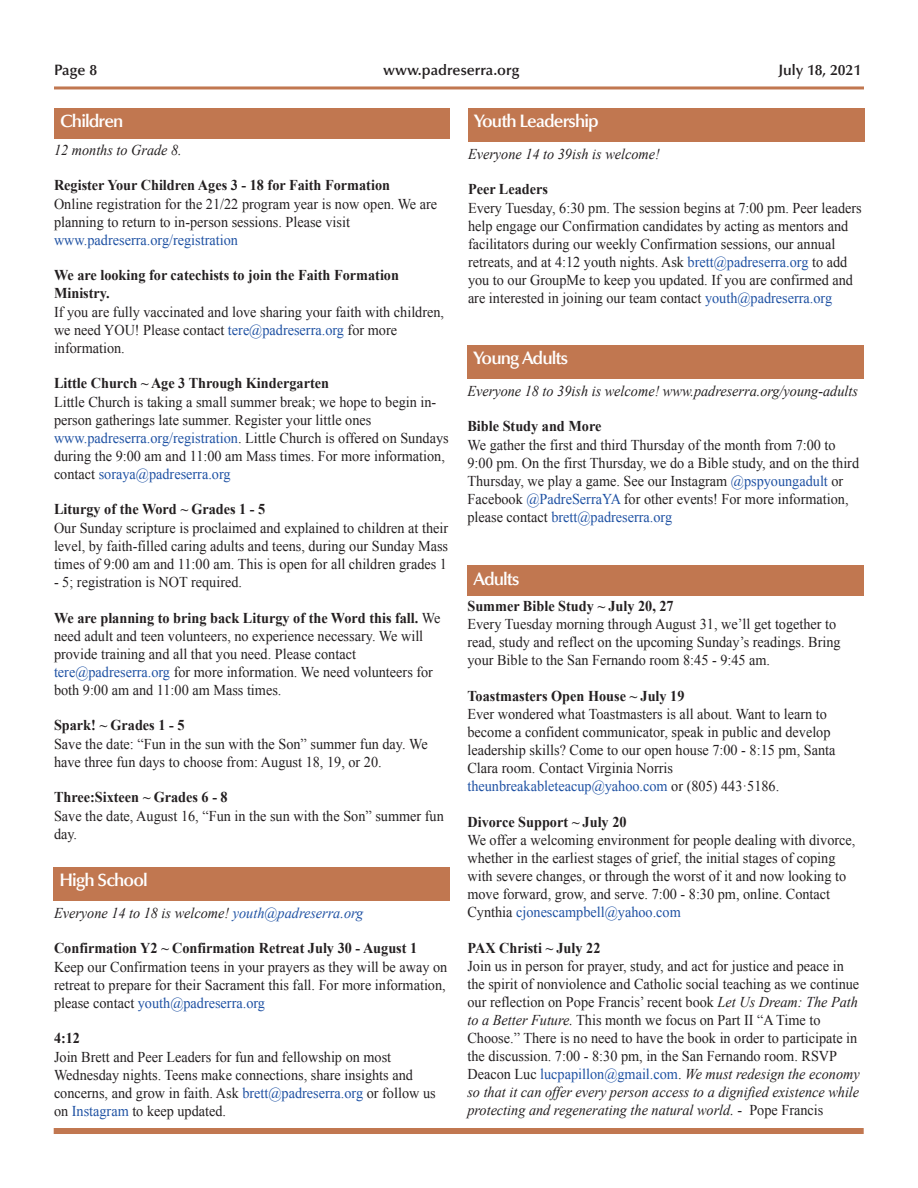
<style>
.page{position:relative;width:918px;height:1188px;background:#fff}
.page>*{position:absolute;margin:0;border:0;box-sizing:border-box;transform-origin:0 0}
.t1{font:600 18px "Optima LT Std";letter-spacing:-.05em;color:#fff}
.t2{font:15px/18px "Times New Roman";color:#231f20;scale:.95 1}
.t3{font:700 15px/18px "Times New Roman";color:#231f20;scale:.95 1}
.t4{font:italic 15px "Times New Roman";color:#231f20;scale:.95 1}
.t5{font:600 15px "Optima LT Std";color:#231f20}
.t6{font:15px "Times New Roman";color:#1e51a3;scale:.95 1}
.s1{color:#1e51a3}
.s2{font-weight:700}
.s3{font-style:italic}
</style>
<div class="page">
<hr style="left:54px;top:86px;width:810px;height:3px;background:#c17750">
<div style="left:54px;top:1128px;width:810px;height:6px;background:#c17750"></div>
<div style="left:53px;top:867px;width:397px;height:34px;background:#c17750"></div>
<div style="left:467px;top:345px;width:397px;height:34px;background:#c17750"></div>
<div style="left:468px;top:108px;width:396px;height:34px;background:#c17750"></div>
<div style="left:54px;top:108px;width:396px;height:31px;background:#c17750"></div>
<div style="left:467px;top:566px;width:397px;height:30px;background:#c17750"></div>
<p class="t5" style="left:54px;top:64px;width:45px">Page 8</p>
<p class="t5" style="left:383px;top:64px;width:138px">www.padreserra.org</p>
<p class="t5" style="left:778px;top:64px;width:84px">July 18, 2021</p>
<p class="t1" style="left:60px;top:114px;width:65px">Children</p>
<p class="t1" style="left:474px;top:114px;width:126px">Youth Leadership</p>
<p class="t4" style="left:54px;top:141px;width:136px">12 months to Grade 8.</p>
<p class="t3" style="left:54px;top:176px;width:355px">Register Your Children Ages 3 - 18 for Faith Formation</p>
<p class="t2" style="left:54px;top:195px;width:405px">Online registration for the 21/22 program year is now open. We are planning to return to in-person sessions. Please visit</p>
<p class="t6" style="left:54px;top:231px;width:195px">www.padreserra.org/registration</p>
<p class="t3" style="left:54px;top:266px;width:365px">We are looking for catechists to join the Faith Formation<br>Ministry.</p>
<p class="t2" style="left:54px;top:303px;width:412px">If you are fully vaccinated and love sharing your faith with children, we need YOU! Please contact <span class="s1">tere@padreserra.org</span> for more information.</p>
<p class="t3" style="left:54px;top:374px;width:291px">Little Church ~ Age 3 Through Kindergarten</p>
<p class="t2" style="left:54px;top:393px;width:417px">Little Church is taking a small summer break; we hope to begin in&shy;person gatherings late summer. Register your little ones <span class="s1">www.padreserra.org/registration</span>. Little Church is offered on Sundays during the 9:00 am and 11:00 am Mass times. For more information, contact <span class="s1">soraya@padreserra.org</span></p>
<p class="t3" style="left:54px;top:500px;width:224px">Liturgy of the Word ~ Grades 1 - 5</p>
<p class="t2" style="left:54px;top:519px;width:416px;text-align:justify">Our Sunday scripture is proclaimed and explained to children at their level, by faith-filled caring adults and teens, during our Sunday Mass times of 9:00 am and 11:00 am. This is open for all children grades 1</p>
<p class="t2" style="left:54px;top:573px;width:200px">- 5; registration is NOT required.</p>
<p class="t2" style="left:54px;top:609px;width:408px"><span class="s2">We are planning to bring back Liturgy of the Word this fall.</span> We need adult and teen volunteers, no experience necessary. We will provide training and all that you need. Please contact <span class="s1">tere@padreserra.org</span> for more information. We need volunteers for both 9:00 am and 11:00 am Mass times.</p>
<p class="t3" style="left:54px;top:716px;width:139px">Spark! ~ Grades 1 - 5</p>
<p class="t2" style="left:54px;top:735px;width:395px">Save the date: “Fun in the sun with the Son” summer fun day. We have three fun days to choose from: August 18, 19, or 20.</p>
<p class="t3" style="left:54px;top:788px;width:184px">Three:Sixteen ~ Grades 6 - 8</p>
<p class="t2" style="left:54px;top:807px;width:412px">Save the date, August 16, “Fun in the sun with the Son” summer fun day.</p>
<p class="t1" style="left:59px;top:873px;width:90px">High School</p>
<p class="t4" style="left:54px;top:904px;width:327px">Everyone 14 to 18 is welcome! <span class="s1">youth@padreserra.org</span></p>
<p class="t3" style="left:54px;top:939px;width:384px">Confirmation Y2 ~ Confirmation Retreat July 30 - August 1</p>
<p class="t2" style="left:54px;top:957px;width:416px;text-align:justify">Keep our Confirmation teens in your prayers as they will be away on retreat to prepare for their Sacrament this fall. For more information, please contact <span class="s1">youth@padreserra.org</span></p>
<p class="t3" style="left:54px;top:1029px;width:29px">4:12</p>
<p class="t2" style="left:54px;top:1047px;width:403px">Join Brett and Peer Leaders for fun and fellowship on most Wednesday nights. Teens make connections, share insights and concerns, and grow in faith. Ask <span class="s1">brett@padreserra.org</span> or follow us on <span class="s1">Instagram</span> to keep updated.</p>
<p class="t4" style="left:468px;top:145px;width:204px">Everyone 14 to 39ish is welcome!</p>
<p class="t3" style="left:468px;top:180px;width:86px">Peer Leaders</p>
<p class="t2" style="left:468px;top:198px;width:416px">Every Tuesday, 6:30 pm. The session begins at 7:00 pm. Peer leaders help engage our Confirmation candidates by acting as mentors and facilitators during our weekly Confirmation sessions, our annual retreats, and at 4:12 youth nights. Ask <span class="s1">brett@padreserra.org</span> to add you to our GroupMe to keep you updated. If you are confirmed and are interested in joining our team contact <span class="s1">youth@padreserra.org</span></p>
<p class="t1" style="left:473px;top:351px;width:96px">Young Adults</p>
<p class="t4" style="left:467px;top:382px;width:413px">Everyone 18 to 39ish is welcome! www.padreserra.org/young-adults</p>
<p class="t3" style="left:467px;top:417px;width:142px">Bible Study and More</p>
<p class="t2" style="left:467px;top:436px;width:414px">We gather the first and third Thursday of the month from 7:00 to 9:00 pm. On the first Thursday, we do a Bible study, and on the third Thursday, we play a game. See our Instagram <span class="s1">@pspyoungadult</span> or Facebook <span class="s1">@PadreSerraYA</span> for other events! For more information, please contact <span class="s1">brett@padreserra.org</span></p>
<p class="t1" style="left:473px;top:572px;width:47px">Adults</p>
<p class="t3" style="left:467px;top:597px;width:219px">Summer Bible Study ~ July 20, 27</p>
<p class="t2" style="left:467px;top:615px;width:394px">Every Tuesday morning through August 31, we’ll get together to read, study and reflect on the upcoming Sunday’s readings. Bring your Bible to the San Fernando room 8:45 - 9:45 am.</p>
<p class="t3" style="left:467px;top:687px;width:230px">Toastmasters Open House ~ July 19</p>
<p class="t2" style="left:467px;top:705px;width:389px">Ever wondered what Toastmasters is all about. Want to learn to become a confident communicator, speak in public and develop leadership skills? Come to our open house 7:00 - 8:15 pm, Santa Clara room. Contact Virginia Norris <span class="s1">theunbreakableteacup@yahoo.com</span> or (805) 443·5186.</p>
<p class="t3" style="left:467px;top:813px;width:169px">Divorce Support ~ July 20</p>
<p class="t2" style="left:467px;top:831px;width:410px">We offer a welcoming environment for people dealing with divorce, whether in the earliest stages of grief, the initial stages of coping with severe changes, or through the worst of it and now looking to move forward, grow, and serve. 7:00 - 8:30 pm, online. Contact Cynthia <span class="s1">cjonescampbell@yahoo.com</span></p>
<p class="t3" style="left:467px;top:939px;width:142px">PAX Christi ~ July 22</p>
<p class="t2" style="left:467px;top:957px;width:415px">Join us in person for prayer, study, and act for justice and peace in the spirit of nonviolence and Catholic social teaching as we continue our reflection on Pope Francis’ recent book <span class="s3">Let Us Dream: The Path to a Better Future.</span> This month we focus on Part II “A Time to Choose.” There is no need to have the book in order to participate in the discussion. 7:00 - 8:30 pm, in the San Fernando room. RSVP Deacon Luc <span class="s1">lucpapillon@gmail.com</span>. <span class="s3">We must redesign the economy so that it can offer every person access to a dignified existence while protecting and regenerating the natural world.</span> - Pope Francis</p>
</div>
